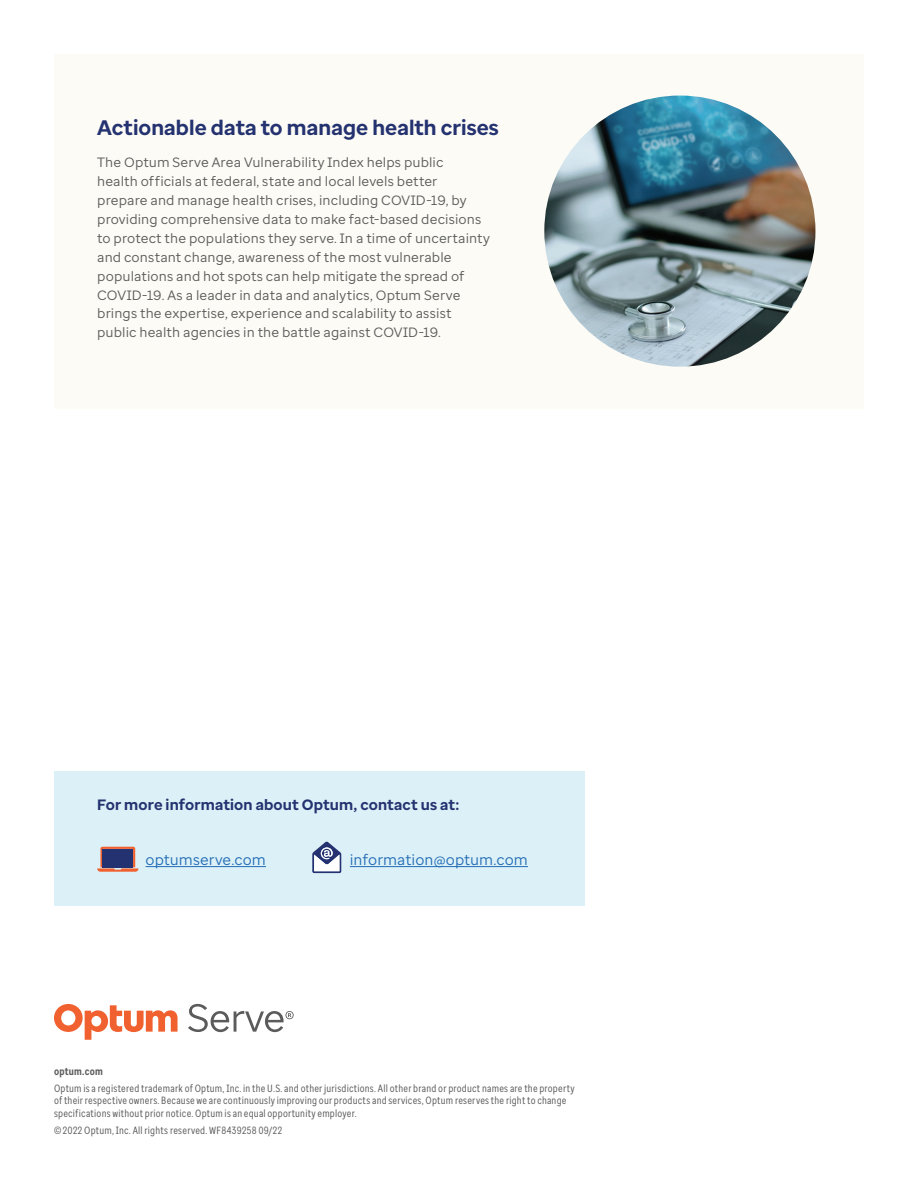
<style>
.page{position:relative;width:918px;height:1188px;background:#fff}
.page>*{position:absolute;margin:0;border:0;box-sizing:border-box;transform-origin:0 0}
.t1{font:700 21px "Optum Sans";letter-spacing:.005em;color:#243270}
.t2{font:700 15px "Optum Sans";letter-spacing:.01em;color:#243270}
.t3{font:15px "Optum Sans";letter-spacing:.005em;color:#256db6}
.t4{font:13.5px/18.9px "Optum Sans";letter-spacing:.01em;color:#5a5b5a}
.t5{font:10.5px/12.6px "Optum Sans Cond";letter-spacing:.02em;color:#5a5b5a}
.t6{font:700 10.5px "Optum Sans Cond";letter-spacing:.02em;color:#5a5b5a}
</style>
<div class="page">
<div style="left:54px;top:771px;width:531px;height:135px;background:#dbf1f7"></div>
<div style="left:54px;top:54px;width:810px;height:354px;background:#fcfbf6"></div>
<img style="left:544px;top:96px;width:271px;height:271px;border-radius:136px">
<hr style="left:146px;top:866px;width:120px;height:1px;background:#256db6">
<hr style="left:350px;top:866px;width:178px;height:1px;background:#256db6">
<svg style="left:97px;top:847px;width:41px;height:25px"></svg>
<div style="left:103px;top:849px;width:30px;height:18px;background:#243271"></div>
<svg style="left:312px;top:841px;width:29px;height:32px"></svg>
<svg style="left:188px;top:1004px;width:106px;height:28px"></svg>
<svg style="left:54px;top:1004px;width:124px;height:36px"></svg>
<h1 class="t1" style="left:97px;top:114px;width:403px">Actionable data to manage health crises</h1>
<p class="t4" style="left:97px;top:153px;width:394px">The Optum Serve Area Vulnerability Index helps public<br>health officials at federal, state and local levels better prepare and manage health crises, including COVID-19, by providing comprehensive data to make fact-based decisions to protect the populations they serve. In a time of uncertainty and constant change, awareness of the most vulnerable populations and hot spots can help mitigate the spread of COVID-19. As a leader in data and analytics, Optum Serve brings the expertise, experience and scalability to assist public health agencies in the battle against COVID-19.</p>
<p class="t2" style="left:97px;top:795px;width:364px">For more information about Optum, contact us at:</p>
<p class="t3" style="left:146px;top:850px;width:122px">optumserve.com</p>
<p class="t3" style="left:350px;top:850px;width:180px">information@optum.com</p>
<p class="t6" style="left:54px;top:1064px;width:50px">optum.com</p>
<p class="t5" style="left:54px;top:1082px;width:522px">Optum is a registered trademark of Optum, Inc. in the U.S. and other jurisdictions. All other brand or product names are the property of their respective owners. Because we are continuously improving our products and services, Optum reserves the right to change specifications without prior notice. Optum is an equal opportunity employer.</p>
<p class="t5" style="left:54px;top:1124px;width:230px">© 2022 Optum, Inc. All rights reserved. WF8439258 09/22</p>
</div>
